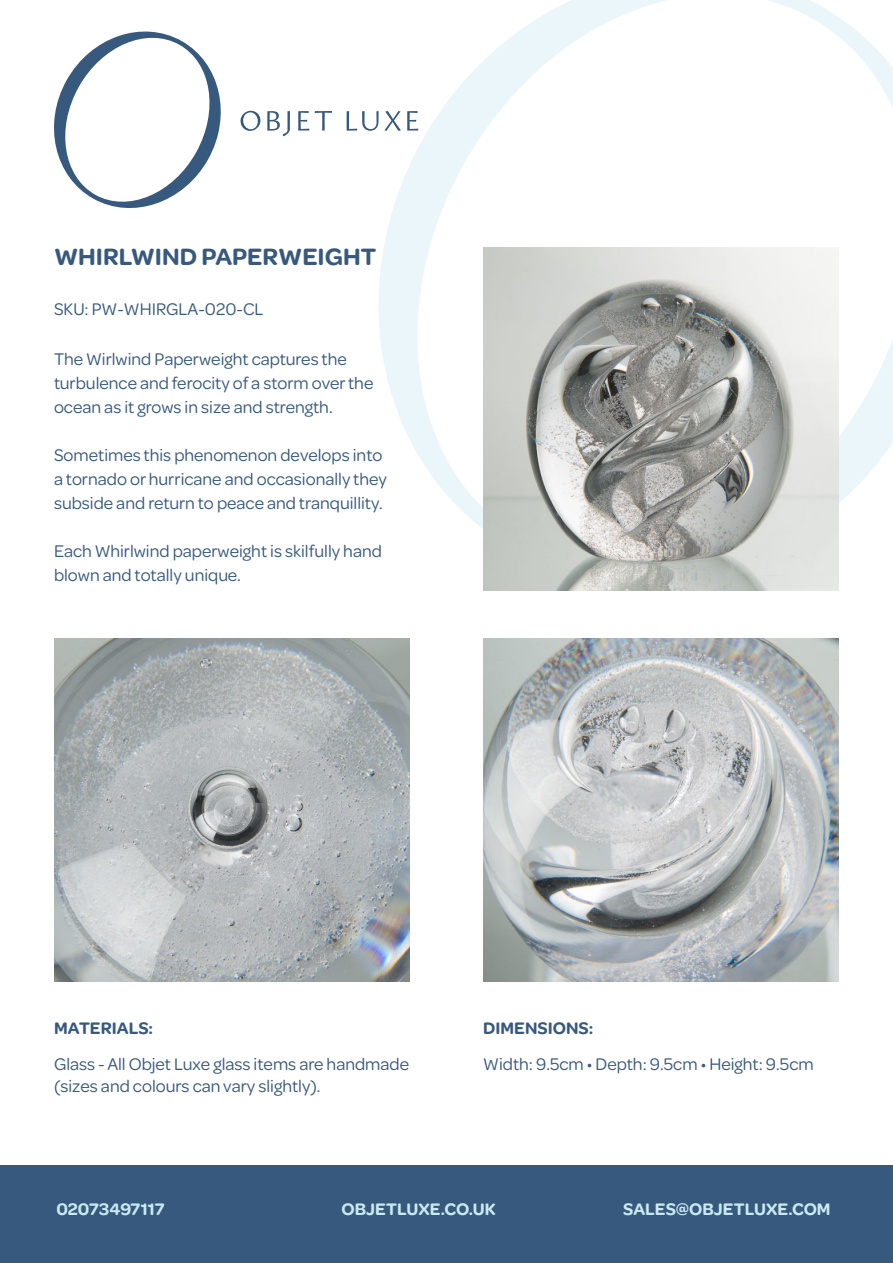
<style>
.page{position:relative;width:893px;height:1263px;background:#fff}
.page>*{position:absolute;margin:0;border:0;box-sizing:border-box;transform-origin:0 0}
.t1{font:600 25.5px "Omnes";color:#38597e}
.t2{font:18px/24px "Omnes";color:#38597e}
.t3{font:600 18px "Omnes";color:#caeaf1}
.t4{font:600 18px "Omnes";color:#38597e}
</style>
<div class="page">
<svg style="left:378px;top:0;width:515px;height:529px"></svg>
<div style="left:0;top:1166px;width:893px;height:97px;background:#38597e"></div>
<svg style="left:241px;top:111px;width:19px;height:20px"></svg>
<svg style="left:267px;top:111px;width:23px;height:25px"></svg>
<svg style="left:298px;top:111px;width:11px;height:20px"></svg>
<svg style="left:315px;top:111px;width:17px;height:20px"></svg>
<svg style="left:347px;top:111px;width:54px;height:20px"></svg>
<svg style="left:407px;top:111px;width:11px;height:20px"></svg>
<svg style="left:54px;top:31px;width:167px;height:177px"></svg>
<img style="left:483px;top:248px;width:356px;height:342px">
<img style="left:483px;top:639px;width:356px;height:342px">
<img style="left:54px;top:639px;width:356px;height:342px">
<p class="t1" style="left:54px;top:242px;width:324px">WHIRLWIND PAPERWEIGHT</p>
<p class="t2" style="left:54px;top:296px;width:211px">SKU: PW-WHIRGLA-020-CL</p>
<p class="t2" style="left:54px;top:346px;width:321px">The Wirlwind Paperweight captures the turbulence and ferocity of a storm over the ocean as it grows in size and strength.</p>
<p class="t2" style="left:54px;top:442px;width:334px">Sometimes this phenomenon develops into a tornado or hurricane and occasionally they subside and return to peace and tranquillity.</p>
<p class="t2" style="left:54px;top:538px;width:329px">Each Whirlwind paperweight is skilfully hand blown and totally unique.</p>
<p class="t4" style="left:54px;top:1018px;width:101px">MATERIALS:</p>
<p class="t4" style="left:483px;top:1018px;width:112px">DIMENSIONS:</p>
<p class="t2" style="left:54px;top:1052px;width:357px;line-height:21.6px">Glass - All Objet Luxe glass items are handmade (sizes and colours can vary slightly).</p>
<p class="t2" style="left:483px;top:1051px;width:332px">Width: 9.5cm • Depth: 9.5cm • Height: 9.5cm</p>
<p class="t3" style="left:56px;top:1199px;width:110px">02073497117</p>
<p class="t3" style="left:342px;top:1199px;width:156px">OBJETLUXE.CO.UK</p>
<p class="t3" style="left:623px;top:1199px;width:209px">SALES@OBJETLUXE.COM</p>
</div>
